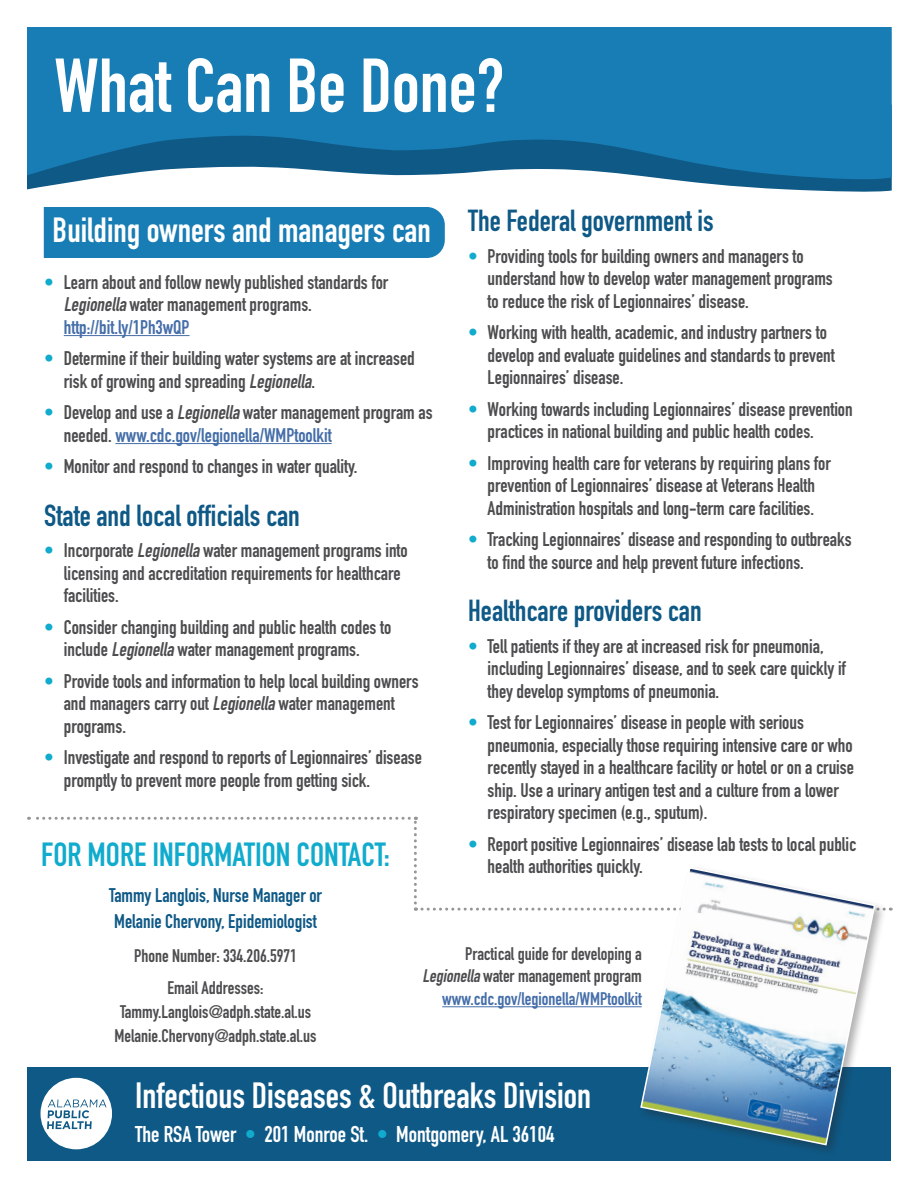
<style>
.page{position:relative;width:918px;height:1188px;background:#fff}
.page>*{position:absolute;margin:0;border:0;box-sizing:border-box;transform-origin:0 0}
.t1{font:700 75px "DIN Condensed";color:#fff}
.t2{font:700 36px "DIN Condensed";color:#fff}
.t3{font:700 34.5px "DIN Condensed";color:#fff}
.t4{font:700 33px "DIN Condensed";color:#10abcd}
.t5{font:700 30px "DIN Condensed";color:#0f5986}
.t6{font:700 22.5px "DIN Condensed";color:#fff}
.t7{font:700 19.5px "DIN Condensed";color:#4d4d4f}
.t8{font:700 19.5px "DIN Condensed";color:#456ea9}
.t9{font:700 19.5px "DIN Condensed";color:#0f5986}
.t10{font:700 18px/22.5px "DIN Condensed";color:#4d4d4f;text-align:right}
.t11{font:700 18px "DIN Condensed";color:#456ea9}
.s1{color:#10abcd}
.s2{font-style:italic}
.s3{color:#4d4d4f}
</style>
<div class="page">
<div style="left:27px;top:1067px;width:864px;height:93px;background:#0f5986"></div>
<svg style="left:28px;top:817px;width:610px;height:94px"></svg>
<div style="left:44px;top:207px;width:401px;height:51px;background:#177db4"></div>
<hr style="left:64px;top:335px;width:126px;height:1px;background:#456ea9">
<hr style="left:115px;top:443px;width:217px;height:1px;background:#456ea9">
<svg style="left:27px;top:181px;width:865px;height:11px"></svg>
<svg style="left:27px;top:27px;width:865px;height:154px;background:#1f7db0"></svg>
<hr style="left:442px;top:1006px;width:200px;height:1px;background:#456ea9">
<svg style="left:40px;top:1078px;width:72px;height:71px"></svg>
<div style="left:638px;top:865px;width:249px;height:293px;background:#231f20;opacity:.35"></div>
<svg style="left:639px;top:866px;width:237px;height:280px"></svg>
<p class="t1" style="left:54px;top:35px;width:452px">What Can Be Done?</p>
<p class="t5" style="left:468px;top:201px;width:247px">The Federal government is</p>
<p class="t7" style="left:468px;top:243px;width:337px"><span class="s1">•</span> Providing tools for building owners and managers to</p>
<p class="t7" style="left:488px;top:265px;width:347px">understand how to develop water management programs</p>
<p class="t7" style="left:488px;top:288px;width:263px">to reduce the risk of Legionnaires’ disease.</p>
<p class="t7" style="left:468px;top:319px;width:360px"><span class="s1">•</span> Working with health, academic, and industry partners to</p>
<p class="t7" style="left:488px;top:342px;width:349px">develop and evaluate guidelines and standards to prevent</p>
<p class="t7" style="left:488px;top:364px;width:137px">Legionnaires’ disease.</p>
<p class="t7" style="left:468px;top:396px;width:386px"><span class="s1">•</span> Working towards including Legionnaires’ disease prevention</p>
<p class="t7" style="left:488px;top:418px;width:328px">practices in national building and public health codes.</p>
<p class="t7" style="left:468px;top:450px;width:364px"><span class="s1">•</span> Improving health care for veterans by requiring plans for</p>
<p class="t7" style="left:488px;top:472px;width:329px">prevention of Legionnaires’ disease at Veterans Health</p>
<p class="t7" style="left:488px;top:495px;width:328px">Administration hospitals and long-term care facilities.</p>
<p class="t7" style="left:468px;top:526px;width:385px"><span class="s1">•</span> Tracking Legionnaires’ disease and responding to outbreaks</p>
<p class="t7" style="left:488px;top:549px;width:318px">to find the source and help prevent future infections.</p>
<p class="t5" style="left:468px;top:591px;width:235px">Healthcare providers can</p>
<p class="t7" style="left:468px;top:633px;width:357px"><span class="s1">•</span> Tell patients if they are at increased risk for pneumonia,</p>
<p class="t7" style="left:488px;top:655px;width:360px">including Legionnaires’ disease, and to seek care quickly if</p>
<p class="t7" style="left:488px;top:678px;width:233px">they develop symptoms of pneumonia.</p>
<p class="t7" style="left:468px;top:709px;width:337px"><span class="s1">•</span> Test for Legionnaires’ disease in people with serious</p>
<p class="t7" style="left:488px;top:732px;width:367px">pneumonia, especially those requiring intensive care or who</p>
<p class="t7" style="left:488px;top:754px;width:368px">recently stayed in a healthcare facility or hotel or on a cruise</p>
<p class="t7" style="left:488px;top:777px;width:353px">ship. Use a urinary antigen test and a culture from a lower</p>
<p class="t7" style="left:488px;top:799px;width:221px">respiratory specimen (e.g., sputum).</p>
<p class="t7" style="left:468px;top:831px;width:390px"><span class="s1">•</span> Report positive Legionnaires’ disease lab tests to local public</p>
<p class="t7" style="left:488px;top:853px;width:157px">health authorities quickly.</p>
<p class="t3" style="left:53px;top:207px;width:380px">Building owners and managers can</p>
<p class="t7" style="left:44px;top:269px;width:346px"><span class="s1">•</span> Learn about and follow newly published standards for</p>
<p class="t7" style="left:64px;top:291px;width:250px"><span class="s2">Legionella</span>water management programs.</p>
<p class="t8" style="left:64px;top:314px;width:127px">http://bit.ly/1Ph3wQP</p>
<p class="t7" style="left:44px;top:345px;width:372px"><span class="s1">•</span> Determine if their building water systems are at increased</p>
<p class="t7" style="left:64px;top:368px;width:254px">risk of growing and spreading <span class="s2">Legionella</span>.</p>
<p class="t7" style="left:44px;top:399px;width:390px"><span class="s1">•</span> Develop and use a <span class="s2">Legionella</span>water management program as</p>
<p class="t8" style="left:64px;top:422px;width:269px"><span class="s3">needed.</span> www.cdc.gov/legionella/WMPtoolkit</p>
<p class="t7" style="left:44px;top:453px;width:315px"><span class="s1">•</span> Monitor and respond to changes in water quality.</p>
<p class="t5" style="left:44px;top:495px;width:257px">State and local officials can</p>
<p class="t7" style="left:44px;top:537px;width:365px"><span class="s1">•</span> Incorporate <span class="s2">Legionella</span>water management programs into</p>
<p class="t7" style="left:64px;top:560px;width:339px">licensing and accreditation requirements for healthcare</p>
<p class="t7" style="left:64px;top:582px;width:56px">facilities.</p>
<p class="t7" style="left:44px;top:614px;width:349px"><span class="s1">•</span> Consider changing building and public health codes to</p>
<p class="t7" style="left:64px;top:636px;width:297px">include <span class="s2">Legionella</span>water management programs.</p>
<p class="t7" style="left:44px;top:668px;width:376px"><span class="s1">•</span> Provide tools and information to help local building owners</p>
<p class="t7" style="left:64px;top:690px;width:333px">and managers carry out <span class="s2">Legionella</span>water management</p>
<p class="t7" style="left:64px;top:713px;width:64px">programs.</p>
<p class="t7" style="left:44px;top:744px;width:379px"><span class="s1">•</span> Investigate and respond to reports of Legionnaires’ disease</p>
<p class="t7" style="left:64px;top:767px;width:308px">promptly to prevent more people from getting sick.</p>
<p class="t4" style="left:41px;top:832px;width:350px">FOR MORE INFORMATION CONTACT:</p>
<p class="t9" style="left:109px;top:882px;width:214px">Tammy Langlois, Nurse Manager or</p>
<p class="t9" style="left:114px;top:908px;width:204px">Melanie Chervony, Epidemiologist</p>
<p class="t10" style="left:134px;top:945px;width:164px">Phone Number: 334.206.5971</p>
<p class="t10" style="left:168px;top:976px;width:98px">Email Addresses:</p>
<p class="t10" style="left:120px;top:1000px;width:192px">Tammy.Langlois@adph.state.al.us</p>
<p class="t10" style="left:115px;top:1024px;width:204px">Melanie.Chervony@adph.state.al.us</p>
<p class="t2" style="left:135px;top:1071px;width:458px">Infectious Diseases &amp; Outbreaks Division</p>
<p class="t6" style="left:135px;top:1119px;width:421px">The RSA Tower <span class="s1">•</span> 201 Monroe St. <span class="s1">•</span> Montgomery, AL 36104</p>
<p class="t10" style="left:422px;top:942px;width:221px">Practical guide for developing a<br><span class="s2">Legionella</span>water management program</p>
<p class="t11" style="left:442px;top:987px;width:201px">www.cdc.gov/legionella/WMPtoolkit</p>
</div>
